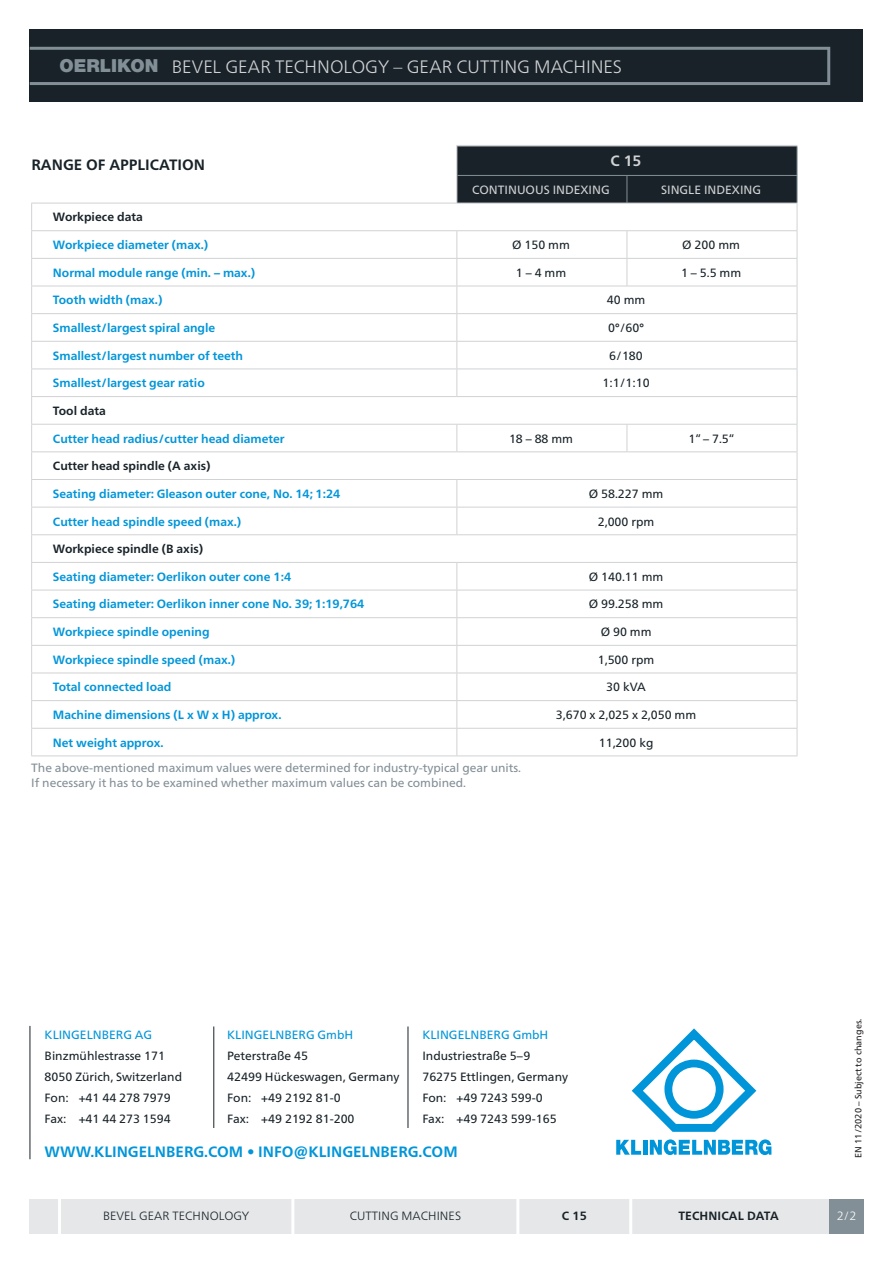
<style>
.page{position:relative;width:893px;height:1263px;background:#fff}
.page>*{position:absolute;margin:0;border:0;box-sizing:border-box;transform-origin:0 0}
.t1{font:300 18px "Frutiger Neue LTW1 G";color:#d1d2d4}
.t2{font:700 15px "Frutiger Neue LTW1 G";color:#0095d9}
.t3{font:700 15px "Frutiger Neue LTW1 G";color:#182228}
.t4{font:700 15px "Frutiger Neue LTW1 G";color:#d1d2d4}
.t5{font:700 12px "Frutiger Neue LTW1 G";color:#0095d9}
.t6{font:12px/21px "Frutiger Neue LTW1 G";color:#182228}
.t7{font:12px/14.4px "Frutiger Neue LTW1 G";color:#828f96}
.t8{font:700 12px "Frutiger Neue LTW1 G";color:#182228}
.t9{font:12px "Frutiger Neue LTW1 G";color:#0095d9}
.t10{font:300 12px "Frutiger Neue LTW1 G";letter-spacing:.005em;color:#182228}
.t11{font:12px "Frutiger Neue LTW1 G";color:#d1d2d4}
.t12{font:300 12px "Frutiger Neue LTW1 G";color:#fff}
.t13{font:9px "Frutiger Neue LTW1 G";color:#231f20}
.s1{font-family:"Helvetica Neue LTW1 G";font-weight:900;color:#828f96}
</style>
<div class="page">
<div style="left:30px;top:30px;width:833px;height:72px;background:#182228"></div>
<div style="left:28px;top:47px;width:802px;height:38px;border:3px solid #828f96"></div>
<div style="left:30px;top:1199px;width:833px;height:34px;background:#e6e7e9"></div>
<div style="left:829px;top:1199px;width:34px;height:34px;background:#828f96"></div>
<svg style="left:616px;top:1028px;width:155px;height:127px"></svg>
<hr style="left:408px;top:1026px;width:1px;height:102px;background:#182228">
<hr style="left:30px;top:1026px;width:1px;height:133px;background:#182228">
<hr style="left:214px;top:1026px;width:1px;height:102px;background:#182228">
<hr style="left:291px;top:1191px;width:3px;height:51px;background:#fff">
<hr style="left:516px;top:1191px;width:3px;height:51px;background:#fff">
<hr style="left:629px;top:1191px;width:3px;height:51px;background:#fff">
<hr style="left:58px;top:1193px;width:3px;height:51px;background:#fff">
<hr style="left:456px;top:145px;width:171px;height:1px;background:#d1d2d4">
<hr style="left:627px;top:145px;width:170px;height:1px;background:#d1d2d4">
<hr style="left:31px;top:203px;width:426px;height:1px;background:#d1d2d4">
<hr style="left:31px;top:230px;width:426px;height:1px;background:#d1d2d4">
<hr style="left:31px;top:258px;width:426px;height:1px;background:#d1d2d4">
<hr style="left:31px;top:286px;width:426px;height:1px;background:#d1d2d4">
<hr style="left:31px;top:313px;width:426px;height:1px;background:#d1d2d4">
<hr style="left:31px;top:341px;width:426px;height:1px;background:#d1d2d4">
<hr style="left:31px;top:369px;width:426px;height:1px;background:#d1d2d4">
<hr style="left:31px;top:396px;width:426px;height:1px;background:#d1d2d4">
<hr style="left:31px;top:424px;width:426px;height:1px;background:#d1d2d4">
<hr style="left:31px;top:451px;width:426px;height:1px;background:#d1d2d4">
<hr style="left:31px;top:479px;width:426px;height:1px;background:#d1d2d4">
<hr style="left:31px;top:507px;width:426px;height:1px;background:#d1d2d4">
<hr style="left:31px;top:534px;width:426px;height:1px;background:#d1d2d4">
<hr style="left:31px;top:562px;width:426px;height:1px;background:#d1d2d4">
<hr style="left:31px;top:590px;width:426px;height:1px;background:#d1d2d4">
<hr style="left:31px;top:617px;width:426px;height:1px;background:#d1d2d4">
<hr style="left:31px;top:645px;width:426px;height:1px;background:#d1d2d4">
<hr style="left:31px;top:673px;width:426px;height:1px;background:#d1d2d4">
<hr style="left:31px;top:700px;width:426px;height:1px;background:#d1d2d4">
<hr style="left:31px;top:728px;width:426px;height:1px;background:#d1d2d4">
<svg style="left:31px;top:203px;width:1px;height:552px"></svg>
<svg style="left:456px;top:146px;width:342px;height:609px"></svg>
<hr style="left:627px;top:728px;width:170px;height:1px;background:#d1d2d4">
<hr style="left:31px;top:755px;width:426px;height:1px;background:#d1d2d4">
<hr style="left:457px;top:755px;width:170px;height:1px;background:#d1d2d4">
<hr style="left:627px;top:755px;width:170px;height:1px;background:#d1d2d4">
<h1 class="t1" style="left:60px;top:55px;width:564px"><span class="s1">OERLIKON</span> BEVEL GEAR TECHNOLOGY – GEAR CUTTING MACHINES</h1>
<p class="t3" style="left:32px;top:156px;width:175px">RANGE OF APPLICATION</p>
<p class="t4" style="left:611px;top:152px;width:32px">C 15</p>
<p class="t11" style="left:472px;top:183px;width:139px">CONTINUOUS INDEXING</p>
<p class="t11" style="left:661px;top:183px;width:102px">SINGLE INDEXING</p>
<p class="t8" style="left:53px;top:210px;width:91px">Workpiece data</p>
<p class="t5" style="left:53px;top:238px;width:157px">Workpiece diameter (max.)</p>
<p class="t6" style="left:512px;top:234px;width:59px">Ø 150 mm</p>
<p class="t6" style="left:682px;top:234px;width:59px">Ø 200 mm</p>
<p class="t5" style="left:53px;top:265px;width:204px">Normal module range (min. – max.)</p>
<p class="t6" style="left:516px;top:262px;width:52px">1 – 4 mm</p>
<p class="t6" style="left:681px;top:262px;width:62px">1 – 5.5 mm</p>
<p class="t5" style="left:53px;top:293px;width:111px">Tooth width (max.)</p>
<p class="t6" style="left:607px;top:290px;width:40px">40 mm</p>
<p class="t5" style="left:53px;top:321px;width:164px">Smallest/largest spiral angle</p>
<p class="t6" style="left:608px;top:317px;width:37px">0°/60°</p>
<p class="t5" style="left:53px;top:348px;width:192px">Smallest/largest number of teeth</p>
<p class="t6" style="left:609px;top:345px;width:35px">6/180</p>
<p class="t5" style="left:53px;top:376px;width:153px">Smallest/largest gear ratio</p>
<p class="t6" style="left:602px;top:373px;width:49px">1:1/1:10</p>
<p class="t8" style="left:53px;top:404px;width:54px">Tool data</p>
<p class="t5" style="left:53px;top:431px;width:233px">Cutter head radius/cutter head diameter</p>
<p class="t6" style="left:509px;top:428px;width:66px">18 – 88 mm</p>
<p class="t6" style="left:688px;top:428px;width:47px">1“ – 7.5“</p>
<p class="t8" style="left:53px;top:459px;width:159px">Cutter head spindle (A axis)</p>
<p class="t5" style="left:53px;top:487px;width:289px">Seating diameter: Gleason outer cone, No. 14; 1:24</p>
<p class="t6" style="left:589px;top:483px;width:76px">Ø 58.227 mm</p>
<p class="t5" style="left:53px;top:514px;width:190px">Cutter head spindle speed (max.)</p>
<p class="t6" style="left:598px;top:511px;width:58px">2,000 rpm</p>
<p class="t8" style="left:53px;top:542px;width:152px">Workpiece spindle (B axis)</p>
<p class="t5" style="left:53px;top:569px;width:240px">Seating diameter: Oerlikon outer cone 1:4</p>
<p class="t6" style="left:589px;top:566px;width:76px">Ø 140.11 mm</p>
<p class="t5" style="left:53px;top:597px;width:313px">Seating diameter: Oerlikon inner cone No. 39; 1:19,764</p>
<p class="t6" style="left:589px;top:594px;width:76px">Ø 99.258 mm</p>
<p class="t5" style="left:53px;top:625px;width:158px">Workpiece spindle opening</p>
<p class="t6" style="left:601px;top:621px;width:52px">Ø 90 mm</p>
<p class="t5" style="left:53px;top:652px;width:184px">Workpiece spindle speed (max.)</p>
<p class="t6" style="left:598px;top:649px;width:58px">1,500 rpm</p>
<p class="t5" style="left:53px;top:680px;width:120px">Total connected load</p>
<p class="t6" style="left:606px;top:677px;width:41px">30 kVA</p>
<p class="t5" style="left:53px;top:708px;width:230px">Machine dimensions (L x W x H) approx.</p>
<p class="t6" style="left:556px;top:704px;width:142px">3,670 x 2,025 x 2,050 mm</p>
<p class="t5" style="left:53px;top:735px;width:112px">Net weight approx.</p>
<p class="t6" style="left:599px;top:732px;width:56px">11,200 kg</p>
<p class="t7" style="left:31px;top:761px;width:491px">The above-mentioned maximum values were determined for industry-typical gear units.<br>If necessary it has to be examined whether maximum values can be combined.</p>
<p class="t9" style="left:45px;top:1027px;width:109px">KLINGELNBERG AG</p>
<p class="t6" style="left:45px;top:1045px;width:139px">Binzmühlestrasse 171<br>8050 Zürich, Switzerland<br>Fon: +41 44 278 7979<br>Fax: +41 44 273 1594</p>
<p class="t9" style="left:227px;top:1027px;width:127px">KLINGELNBERG GmbH</p>
<p class="t6" style="left:227px;top:1045px;width:174px">Peterstraße 45<br>42499 Hückeswagen, Germany<br>Fon: +49 2192 81-0<br>Fax: +49 2192 81-200</p>
<p class="t9" style="left:422px;top:1027px;width:127px">KLINGELNBERG GmbH</p>
<p class="t6" style="left:422px;top:1045px;width:147px">Industriestraße 5–9<br>76275 Ettlingen, Germany<br>Fon: +49 7243 599-0<br>Fax: +49 7243 599-165</p>
<p class="t2" style="left:45px;top:1143px;width:415px">WWW.KLINGELNBERG.COM • INFO@KLINGELNBERG.COM</p>
<p class="t10" style="left:103px;top:1208px;width:148px">BEVEL GEAR TECHNOLOGY</p>
<p class="t10" style="left:350px;top:1208px;width:113px">CUTTING MACHINES</p>
<p class="t8" style="left:562px;top:1209px;width:26px">C 15</p>
<p class="t8" style="left:678px;top:1209px;width:102px">TECHNICAL DATA</p>
<p class="t13" style="left:853px;top:1158px;width:141px;rotate:-90deg">EN 11/2020 – Subject to changes.</p>
<p class="t12" style="left:837px;top:1208px;width:21px">2/2</p>
</div>
